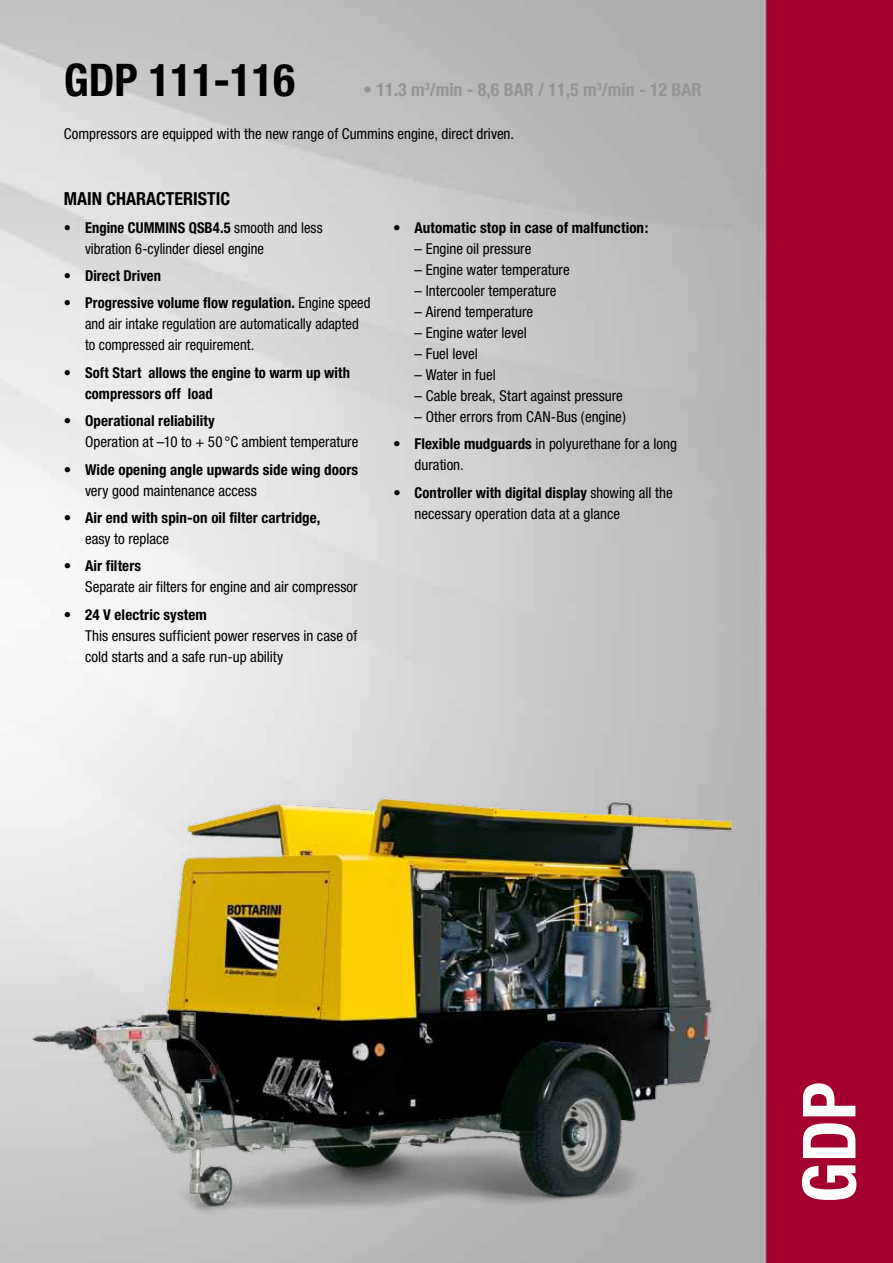
<style>
.page{position:relative;width:893px;height:1263px;background:#fff}
.page>*{position:absolute;margin:0;border:0;box-sizing:border-box;transform-origin:0 0}
.t1{font:700 condensed 73.5px "Helvetica Neue";color:#fff}
.t2{font:700 condensed 45px "Helvetica Neue";color:#000}
.t3{font:700 condensed 18px "Helvetica Neue";color:#959595}
.t4{font:700 condensed 18px "Helvetica Neue";color:#000}
.t5{font:condensed 15px/21px "Helvetica Neue";color:#000}
.t6{font:700 condensed 15px/21px "Helvetica Neue";letter-spacing:.005em;color:#000}
.s1{font-weight:700}
</style>
<div class="page">
<img style="left:0;top:0;width:893px;height:776px">
<img style="left:108px;top:776px;width:785px;height:487px">
<img style="left:0;top:536px;width:108px;height:727px">
<h2 class="t2" style="left:64px;top:53px;width:233px">GDP 111-116</h2>
<p class="t3" style="left:363px;top:79px;width:340px">• 11.3 m<sup>3</sup>/min - 8,6 BAR / 11,5 m<sup>3</sup>/min - 12 BAR</p>
<p class="t5" style="left:64px;top:123px;width:452px">Compressors are equipped with the new range of Cummins engine, direct driven.</p>
<p class="t4" style="left:64px;top:188px;width:168px">MAIN CHARACTERISTIC</p>
<p class="t5" style="left:85px;top:217px;width:239px;text-indent:-21px"><span class="s1">• Engine CUMMINS QSB4.5</span> smooth and less vibration 6-cylinder diesel engine</p>
<p class="t6" style="left:64px;top:265px;width:99px">• Direct Driven</p>
<p class="t5" style="left:85px;top:293px;width:287px;text-indent:-21px"><span class="s1">• Progressive volume flow regulation.</span> Engine speed and air intake regulation are automatically adapted to compressed air requirement.</p>
<p class="t6" style="left:85px;top:362px;width:266px;text-indent:-21px">• Soft Start allows the engine to warm up with compressors off load</p>
<p class="t6" style="left:64px;top:410px;width:153px">• Operational reliability</p>
<p class="t5" style="left:85px;top:431px;width:275px">Operation at –10 to + 50 °C ambient temperature</p>
<p class="t6" style="left:64px;top:459px;width:296px">• Wide opening angle upwards side wing doors</p>
<p class="t5" style="left:85px;top:480px;width:173px">very good maintenance access</p>
<p class="t6" style="left:64px;top:507px;width:258px">• Air end with spin-on oil filter cartridge,</p>
<p class="t5" style="left:85px;top:528px;width:86px">easy to replace</p>
<p class="t6" style="left:64px;top:555px;width:79px">• Air filters</p>
<p class="t5" style="left:85px;top:576px;width:274px">Separate air filters for engine and air compressor</p>
<p class="t6" style="left:64px;top:604px;width:145px">• 24 V electric system</p>
<p class="t5" style="left:85px;top:625px;width:274px">This ensures sufficient power reserves in case of cold starts and a safe run-up ability</p>
<p class="t6" style="left:393px;top:217px;width:257px">• Automatic stop in case of malfunction:</p>
<p class="t5" style="left:415px;top:238px;width:118px">– Engine oil pressure</p>
<p class="t5" style="left:415px;top:259px;width:157px">– Engine water temperature</p>
<p class="t5" style="left:415px;top:280px;width:143px">– Intercooler temperature</p>
<p class="t5" style="left:415px;top:301px;width:120px">– Airend temperature</p>
<p class="t5" style="left:415px;top:322px;width:114px">– Engine water level</p>
<p class="t5" style="left:415px;top:343px;width:65px">– Fuel level</p>
<p class="t5" style="left:415px;top:364px;width:83px">– Water in fuel</p>
<p class="t5" style="left:415px;top:385px;width:210px">– Cable break, Start against pressure</p>
<p class="t5" style="left:415px;top:406px;width:213px">– Other errors from CAN-Bus (engine)</p>
<p class="t5" style="left:415px;top:433px;width:264px;text-indent:-21px">• <span class="s1">Flexible mudguards</span> in polyurethane for a long duration.</p>
<p class="t5" style="left:415px;top:482px;width:260px;text-indent:-21px"><span class="s1">• Controller with digital display</span> showing all the necessary operation data at a glance</p>
<h1 class="t1" style="left:785px;top:1203px;width:123px;rotate:-90deg">GDP</h1>
</div>
